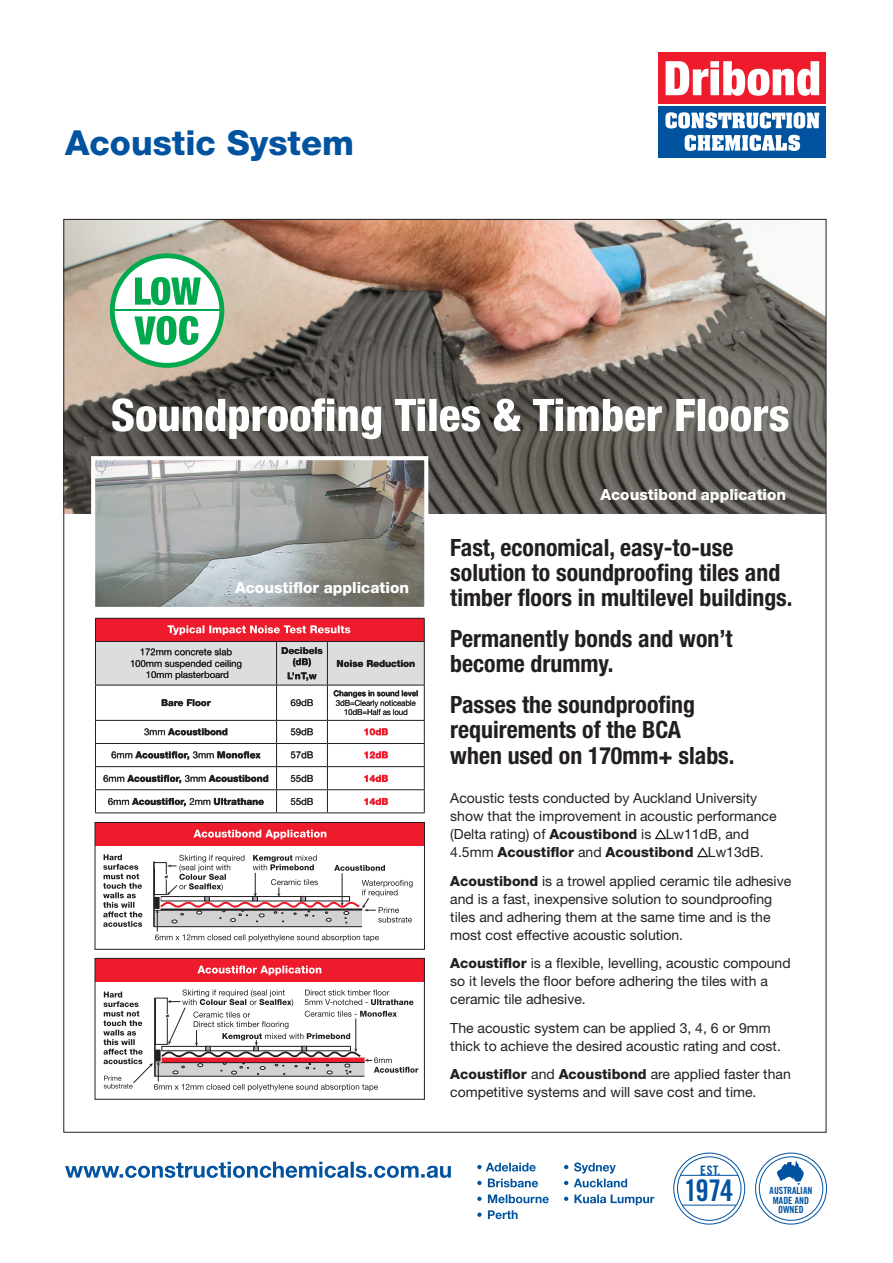
<style>
.page{position:relative;width:893px;height:1263px;background:#fff}
.page>*{position:absolute;margin:0;border:0;box-sizing:border-box;transform-origin:0 0}
.t1{font:800 34.5px "Helvetica Neue LT Std";color:#0153a0}
.t2{font:29.85px "Trade Gothic LT Std Bd Cn 20";color:#0153a0}
.t3{font:700 condensed 23.85px/25.3px "Helvetica Neue LT Std";color:#231f20}
.Bodycopy{font:800 15.3px "Helvetica Neue LT Std";color:#fff}
.t4{font:13.95px/18.1px "Helvetica Neue LT Std";color:#231f20}
.t5{font:13.05px "Trade Gothic LT Std Bd Cn 20";color:#0153a0}
.t6{font:9.9px "Trade Gothic LT Std Bd Cn 20";color:#0153a0}
.Bodycopy-2{font:800 9.45px/11.2px "Helvetica Neue LT Std";color:#231f20;text-align:center}
.Bodycopy-3{font:9.45px/11.2px "Helvetica Neue LT Std";color:#231f20;text-align:center}
.Bodycopy-4{font:800 9.45px "Helvetica Neue LT Std";color:#ee1b2c}
.Bodycopy-5{font:8.1px/9.1px "Helvetica Neue LT Std";letter-spacing:-.01em;color:#231f20;text-align:center;scale:.96 1}
.s1{font-weight:700}
.s2{font-weight:400}
.s3{font-weight:800}
</style>
<div class="page">
<svg style="left:658px;top:106px;width:168px;height:52px"></svg>
<div style="left:659px;top:106px;width:167px;height:51px;background:#0153a0"></div>
<svg style="left:685px;top:135px;width:115px;height:16px"></svg>
<svg style="left:665px;top:112px;width:154px;height:17px"></svg>
<svg style="left:658px;top:52px;width:168px;height:52px"></svg>
<div style="left:659px;top:53px;width:167px;height:51px;background:#ee1b2c"></div>
<svg style="left:666px;top:61px;width:153px;height:35px"></svg>
<svg style="left:65px;top:1162px;width:386px;height:16px"></svg>
<svg style="left:564px;top:1194px;width:90px;height:11px"></svg>
<svg style="left:564px;top:1162px;width:63px;height:25px"></svg>
<svg style="left:477px;top:1210px;width:41px;height:9px"></svg>
<svg style="left:477px;top:1163px;width:59px;height:8px"></svg>
<svg style="left:477px;top:1194px;width:72px;height:9px"></svg>
<svg style="left:477px;top:1178px;width:61px;height:9px"></svg>
<div style="left:673px;top:1153px;width:72px;height:71px;border:1px solid #0153a0;border-radius:50%"></div>
<svg style="left:701px;top:1174px;width:19px;height:1px"></svg>
<div style="left:677px;top:1156px;width:64px;height:65px;border:1px solid #0153a0;border-radius:50%"></div>
<hr style="left:682px;top:1205px;width:54px;height:1px;background:#0153a0">
<hr style="left:680px;top:1175px;width:58px;height:1px;background:#0153a0">
<div style="left:755px;top:1153px;width:72px;height:71px;border:1px solid #0153a0;border-radius:50%"></div>
<div style="left:759px;top:1156px;width:64px;height:65px;border:1px solid #0153a0;border-radius:50%"></div>
<svg style="left:777px;top:1160px;width:27px;height:25px"></svg>
<img style="left:65px;top:221px;width:759px;height:292px">
<svg style="left:112px;top:398px;width:676px;height:41px"></svg>
<img style="left:96px;top:461px;width:327px;height:145px">
<div style="left:91px;top:456px;width:337px;height:155px;border:4px solid #fff"></div>
<div style="left:95px;top:958px;width:329px;height:23px;background:#ee1b2c"></div>
<div style="left:95px;top:958px;width:330px;height:141px;border:1px solid #231f20"></div>
<svg style="left:197px;top:965px;width:124px;height:10px"></svg>
<svg style="left:103px;top:989px;width:315px;height:102px"></svg>
<div style="left:95px;top:822px;width:330px;height:23px;background:#ee1b2c"></div>
<div style="left:95px;top:822px;width:330px;height:128px;border:1px solid #231f20"></div>
<svg style="left:194px;top:830px;width:132px;height:9px"></svg>
<svg style="left:103px;top:854px;width:39px;height:73px"></svg>
<svg style="left:153px;top:855px;width:260px;height:87px"></svg>
<hr style="left:95px;top:685px;width:1px;height:35px;background:#231f20">
<hr style="left:276px;top:685px;width:1px;height:35px;background:#231f20">
<hr style="left:327px;top:685px;width:1px;height:35px;background:#231f20">
<hr style="left:424px;top:685px;width:1px;height:35px;background:#231f20">
<hr style="left:95px;top:720px;width:182px;height:1px;background:#231f20">
<hr style="left:277px;top:720px;width:50px;height:1px;background:#231f20">
<hr style="left:327px;top:720px;width:98px;height:1px;background:#231f20">
<hr style="left:95px;top:743px;width:182px;height:1px;background:#231f20">
<hr style="left:277px;top:743px;width:50px;height:1px;background:#231f20">
<hr style="left:327px;top:743px;width:98px;height:1px;background:#231f20">
<hr style="left:95px;top:766px;width:182px;height:1px;background:#231f20">
<hr style="left:277px;top:766px;width:50px;height:1px;background:#231f20">
<hr style="left:327px;top:766px;width:98px;height:1px;background:#231f20">
<hr style="left:95px;top:789px;width:182px;height:1px;background:#231f20">
<svg style="left:95px;top:721px;width:1px;height:91px"></svg>
<hr style="left:277px;top:789px;width:50px;height:1px;background:#231f20">
<svg style="left:276px;top:721px;width:1px;height:91px"></svg>
<hr style="left:327px;top:789px;width:98px;height:1px;background:#231f20">
<svg style="left:327px;top:721px;width:1px;height:91px"></svg>
<svg style="left:424px;top:721px;width:1px;height:91px"></svg>
<hr style="left:95px;top:812px;width:182px;height:1px;background:#231f20">
<hr style="left:277px;top:812px;width:50px;height:1px;background:#231f20">
<hr style="left:327px;top:812px;width:98px;height:1px;background:#231f20">
<svg style="left:364px;top:798px;width:24px;height:7px"></svg>
<svg style="left:291px;top:798px;width:22px;height:7px"></svg>
<svg style="left:108px;top:798px;width:156px;height:8px"></svg>
<svg style="left:364px;top:775px;width:24px;height:7px"></svg>
<svg style="left:291px;top:775px;width:22px;height:7px"></svg>
<svg style="left:104px;top:775px;width:164px;height:8px"></svg>
<svg style="left:364px;top:752px;width:24px;height:7px"></svg>
<svg style="left:291px;top:752px;width:22px;height:6px"></svg>
<svg style="left:112px;top:752px;width:149px;height:8px"></svg>
<svg style="left:364px;top:728px;width:24px;height:7px"></svg>
<svg style="left:291px;top:728px;width:22px;height:7px"></svg>
<svg style="left:144px;top:728px;width:83px;height:7px"></svg>
<svg style="left:95px;top:618px;width:330px;height:97px"></svg>
<svg style="left:655px;top:829px;width:12px;height:11px"></svg>
<svg style="left:697px;top:847px;width:12px;height:11px"></svg>
<div style="left:112px;top:256px;width:110px;height:109px;background:#fff;border-radius:50%"></div>
<div style="left:110px;top:253px;width:114px;height:115px;border:5px solid #00a84e;border-radius:50%"></div>
<svg style="left:134px;top:316px;width:64px;height:29px"></svg>
<svg style="left:135px;top:277px;width:66px;height:28px"></svg>
<hr style="left:113px;top:310px;width:109px;height:1px;background:#00a84e">
<p class="t1" style="left:65px;top:123px;width:290px">Acoustic System</p>
<p class="Bodycopy" style="left:600px;top:485px;width:187px">Acoustibond application</p>
<p class="t3" style="left:450px;top:534px;width:344px">Fast, economical, easy-to-use solution to soundproofing tiles and timber floors in multilevel buildings.</p>
<p class="t3" style="left:450px;top:625px;width:284px">Permanently bonds and won’t become drummy.</p>
<p class="t3" style="left:450px;top:691px;width:286px">Passes the soundproofing requirements of the BCA when used on 170mm+ slabs.</p>
<p class="Bodycopy" style="left:235px;top:578px;width:176px">Acoustiflor application</p>
<p class="Bodycopy-3" style="left:130px;top:646px;width:113px">172mm concrete slab<br>100mm suspended ceiling<br>10mm plasterboard</p>
<p class="Bodycopy-2" style="left:281px;top:645px;width:43px">Decibels (dB)</p>
<p class="Bodycopy-2" style="left:337px;top:658px;width:80px">Noise Reduction</p>
<p class="Bodycopy-2" style="left:287px;top:670px;width:31px">L’nT,w</p>
<p class="Bodycopy-2" style="left:161px;top:697px;width:51px">Bare Floor</p>
<p class="Bodycopy-3" style="left:291px;top:697px;width:24px">69dB</p>
<p class="Bodycopy-5" style="left:333px;top:689px;width:90px"><span class="s1">Changes in sound level<br></span>3dB=Clearly noticeable<br>10dB=Half as loud</p>
<p class="Bodycopy-2" style="left:144px;top:726px;width:85px"><span class="s2">3mm</span> Acoustibond</p>
<p class="Bodycopy-3" style="left:291px;top:726px;width:24px">59dB</p>
<p class="Bodycopy-4" style="left:363px;top:726px;width:26px">10dB</p>
<p class="Bodycopy-2" style="left:111px;top:749px;width:151px"><span class="s2">6mm</span> Acoustiflor, <span class="s2">3mm</span> Monoflex</p>
<p class="Bodycopy-3" style="left:291px;top:749px;width:24px">57dB</p>
<p class="Bodycopy-4" style="left:363px;top:749px;width:26px">12dB</p>
<p class="Bodycopy-2" style="left:103px;top:772px;width:167px"><span class="s2">6mm</span> Acoustiflor, <span class="s2">3mm</span> Acoustibond</p>
<p class="Bodycopy-3" style="left:291px;top:772px;width:24px">55dB</p>
<p class="Bodycopy-4" style="left:363px;top:773px;width:26px">14dB</p>
<p class="Bodycopy-2" style="left:108px;top:796px;width:158px"><span class="s2">6mm</span> Acoustiflor, <span class="s2">2mm</span> Ultrathane</p>
<p class="Bodycopy-3" style="left:291px;top:796px;width:24px">55dB</p>
<p class="Bodycopy-4" style="left:363px;top:796px;width:26px">14dB</p>
<p class="t4" style="left:450px;top:789px;width:328px">Acoustic tests conducted by Auckland University show that the improvement in acoustic performance (Delta rating) of <span class="s3">Acoustibond</span> is Lw11dB, and 4.5mm <span class="s3">Acoustiflor</span> and <span class="s3">Acoustibond</span> Lw13dB.</p>
<p class="t4" style="left:450px;top:871px;width:342px"><span class="s3">Acoustibond</span> is a trowel applied ceramic tile adhesive and is a fast, inexpensive solution to soundproofing tiles and adhering them at the same time and is the most cost effective acoustic solution.</p>
<p class="t4" style="left:450px;top:954px;width:342px"><span class="s3">Acoustiflor</span> is a flexible, levelling, acoustic compound so it levels the floor before adhering the tiles with a ceramic tile adhesive.</p>
<p class="t4" style="left:450px;top:1018px;width:332px">The acoustic system can be applied 3, 4, 6 or 9mm thick to achieve the desired acoustic rating and cost.</p>
<p class="t4" style="left:450px;top:1065px;width:342px"><span class="s3">Acoustiflor</span> and <span class="s3">Acoustibond</span> are applied faster than competitive systems and will save cost and time.</p>
<p class="t5" style="left:700px;top:1162px;width:22px">EST.</p>
<p class="t2" style="left:684px;top:1172px;width:51px">1974</p>
<p class="t6" style="left:770px;top:1185px;width:44px">AUSTRALIAN</p>
<p class="t6" style="left:773px;top:1194px;width:38px">MADE AND</p>
<p class="t6" style="left:778px;top:1203px;width:27px">OWNED</p>
</div>
